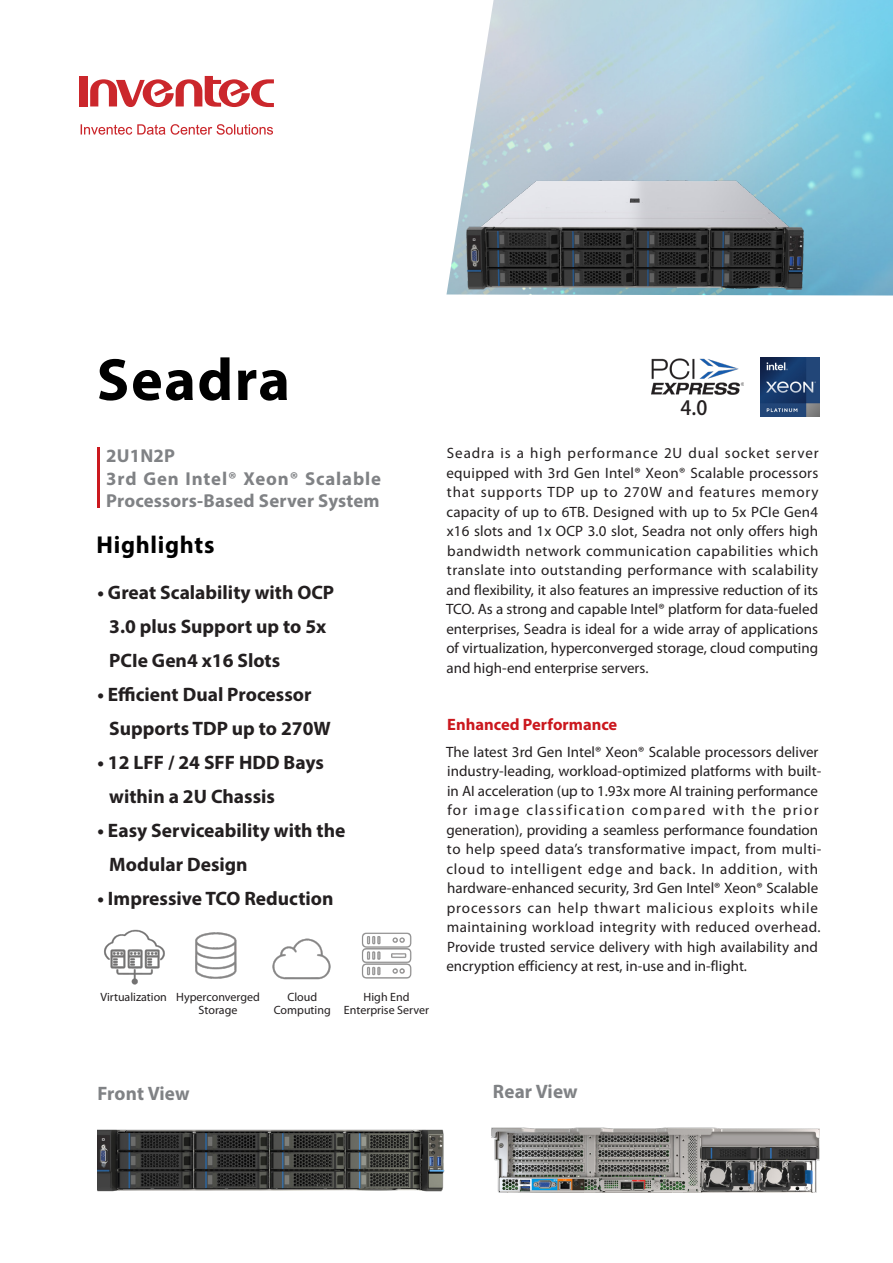
<style>
.page{position:relative;width:893px;height:1263px;background:#fff}
.page>*{position:absolute;margin:0;border:0;box-sizing:border-box;transform-origin:0 0}
.t1{font:700 60px "Myriad Pro";letter-spacing:.025em;color:#000}
.t2{font:700 24.45px "Myriad Pro";letter-spacing:.03em;color:#000}
.t3{font:700 19.5px "Myriad Pro";color:#231f20}
.t4{font:700 19.5px "Myriad Pro";letter-spacing:.005em;color:#808285}
.t5{font:700 19.5px "Adobe Fan Heiti Std";color:#231f20}
.t6{font:700 18.75px/22.5px "Myriad Pro";letter-spacing:.01em;color:#808285}
.t7{font:700 16.5px "Myriad Pro";color:#cb181e}
.t8{font:15px/19.5px "Myriad Pro";letter-spacing:.005em;color:#231f20;text-align:justify}
.t9{font:12px "Myriad Pro";color:#231f20}
</style>
<div class="page">
<svg style="left:81px;top:124px;width:84px;height:11px"></svg>
<svg style="left:171px;top:124px;width:102px;height:11px"></svg>
<div style="left:80px;top:76px;width:8px;height:30px;background:#cb272c"></div>
<svg style="left:90px;top:76px;width:184px;height:31px"></svg>
<hr style="left:97px;top:448px;width:3px;height:60px;background:#cb181e">
<img style="left:471px;top:0;width:422px;height:295px">
<img style="left:446px;top:138px;width:373px;height:158px">
<img style="left:97px;top:1129px;width:348px;height:63px">
<img style="left:104px;top:929px;width:61px;height:56px">
<img style="left:195px;top:932px;width:42px;height:47px">
<img style="left:272px;top:938px;width:59px;height:42px">
<img style="left:362px;top:932px;width:50px;height:47px">
<img style="left:651px;top:358px;width:93px;height:37px">
<img style="left:760px;top:358px;width:59px;height:59px">
<img style="left:491px;top:1128px;width:328px;height:64px">
<p class="t1" style="left:97px;top:341px;width:195px">Seadra</p>
<p class="t6" style="left:106px;top:444px;width:70px">2U1N2P</p>
<p class="t6" style="left:106px;top:467px;width:276px">3rd Gen Intel® Xeon® Scalable<br>Processors-Based Server System</p>
<p class="t2" style="left:96px;top:528px;width:120px">Highlights</p>
<p class="t3" style="left:97px;top:579px;width:238px">• Great Scalability with OCP</p>
<p class="t3" style="left:109px;top:613px;width:219px">3.0 plus Support up to 5x</p>
<p class="t3" style="left:109px;top:647px;width:172px">PCIe Gen4 x16 Slots</p>
<p class="t3" style="left:97px;top:681px;width:216px">• Efficient Dual Processor</p>
<p class="t3" style="left:109px;top:715px;width:223px">Supports TDP up to 270W</p>
<p class="t3" style="left:97px;top:749px;width:228px">• 12 LFF / 24 SFF HDD Bays</p>
<p class="t3" style="left:109px;top:783px;width:167px">within a 2U Chassis</p>
<p class="t3" style="left:97px;top:817px;width:250px">• Easy Serviceability with the</p>
<p class="t3" style="left:109px;top:851px;width:140px">Modular Design</p>
<p class="t3" style="left:97px;top:886px;width:238px">• Impressive TCO Reduction</p>
<p class="t9" style="left:101px;top:990px;width:68px">Virtualization</p>
<p class="t9" style="left:176px;top:990px;width:85px">Hyperconverged</p>
<p class="t9" style="left:199px;top:1003px;width:40px">Storage</p>
<p class="t9" style="left:287px;top:990px;width:31px">Cloud</p>
<p class="t9" style="left:274px;top:1003px;width:59px">Computing</p>
<p class="t9" style="left:364px;top:990px;width:47px">High End</p>
<p class="t9" style="left:344px;top:1003px;width:87px">Enterprise Server</p>
<p class="t5" style="left:681px;top:396px;width:28px">4.0</p>
<p class="t8" style="left:446px;top:443px;width:374px">Seadra is a high performance 2U dual socket server equipped with 3rd Gen Intel® Xeon® Scalable processors that supports TDP up to 270W and features memory capacity of up to 6TB. Designed with up to 5x PCIe Gen4 x16 slots and 1x OCP 3.0 slot, Seadra not only offers high bandwidth network communication capabilities which translate into outstanding performance with scalability and flexibility, it also features an impressive reduction of its TCO. As a strong and capable Intel® platform for data-fueled enterprises, Seadra is ideal for a wide array of applications of virtualization, hyperconverged storage, cloud computing and high-end enterprise servers.</p>
<p class="t7" style="left:447px;top:713px;width:172px">Enhanced Performance</p>
<p class="t8" style="left:446px;top:742px;width:377px;text-align:left">The latest 3rd Gen Intel® Xeon® Scalable processors deliver industry-leading, workload-optimized platforms with built&shy;in AI acceleration (up to 1.93x more AI training performance for image classification compared with the prior generation), providing a seamless performance foundation to help speed data’s transformative impact, from multi&shy;cloud to intelligent edge and back. In addition, with hardware-enhanced security, 3rd Gen Intel® Xeon® Scalable processors can help thwart malicious exploits while maintaining workload integrity with reduced overhead.<br>Provide trusted service delivery with high availability and encryption efficiency at rest, in-use and in-flight.</p>
<p class="t4" style="left:97px;top:1081px;width:94px">Front View</p>
<p class="t4" style="left:493px;top:1078px;width:86px">Rear View</p>
</div>
